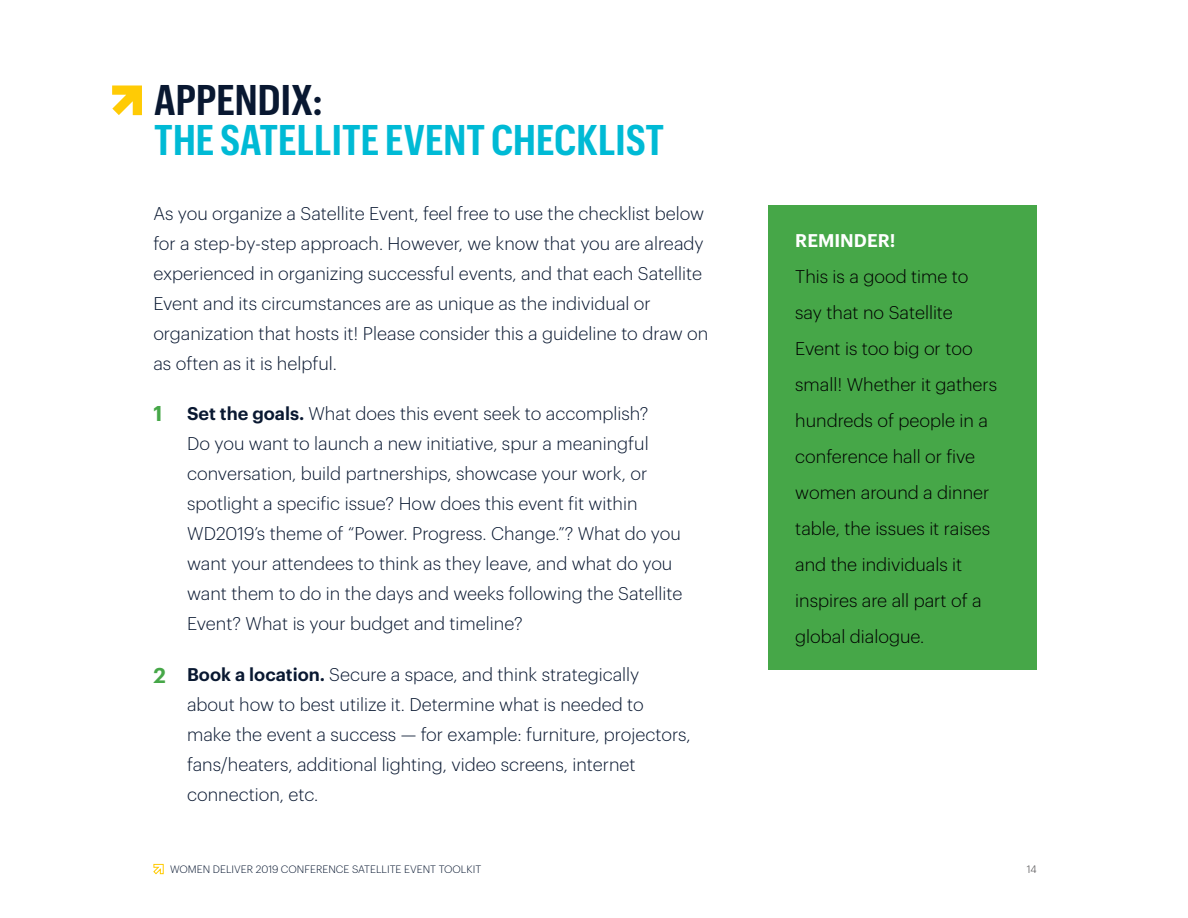
<style>
.page{position:relative;width:1188px;height:918px;background:#fff}
.page>*{position:absolute;margin:0;border:0;box-sizing:border-box;transform-origin:0 0}
.t1{font:600 42px "Graphik Cond";color:#00bad5}
.t2{font:600 42px "Graphik Cond";color:#091831}
.t3{font:600 21px "Graphik";color:#46a748}
.t4{font:300 18px/30px "Graphik";color:#091831}
.t5{font:300 18px/36px "Graphik";color:#000}
.t6{font:600 18px "Graphik";color:#fff}
.t7{font:300 10.5px "Graphik";color:#091831}
.t8{font:300 10.5px "Graphik";color:#414042}
.s1{font-weight:600}
</style>
<div class="page">
<svg style="left:153px;top:864px;width:11px;height:11px"></svg>
<svg style="left:112px;top:85px;width:30px;height:30px"></svg>
<div style="left:768px;top:205px;width:269px;height:465px;background:#46a748"></div>
<h1 class="t2" style="left:154px;top:70px;width:170px">APPENDIX:</h1>
<h1 class="t1" style="left:154px;top:110px;width:512px">THE SATELLITE EVENT CHECKLIST</h1>
<p class="t4" style="left:153px;top:197px;width:557px">As you organize a Satellite Event, feel free to use the checklist below for a step-by-step approach. However, we know that you are already experienced in organizing successful events, and that each Satellite Event and its circumstances are as unique as the individual or organization that hosts it! Please consider this a guideline to draw on as often as it is helpful.</p>
<p class="t4" style="left:187px;top:397px;width:497px"><span class="s1">Set the goals.</span> What does this event seek to accomplish?<br>Do you want to launch a new initiative, spur a meaningful conversation, build partnerships, showcase your work, or spotlight a specific issue? How does this event fit within WD2019’s theme of “Power. Progress. Change.”? What do you want your attendees to think as they leave, and what do you want them to do in the days and weeks following the Satellite Event? What is your budget and timeline?</p>
<p class="t4" style="left:187px;top:658px;width:505px"><span class="s1">Book a location.</span> Secure a space, and think strategically about how to best utilize it. Determine what is needed to make the event a success — for example: furniture, projectors, fans/heaters, additional lighting, video screens, internet connection, etc.</p>
<p class="t3" style="left:153px;top:397px;width:11px">1</p>
<p class="t3" style="left:153px;top:659px;width:14px">2</p>
<p class="t6" style="left:795px;top:227px;width:102px">REMINDER!</p>
<p class="t5" style="left:795px;top:257px;width:203px">This is a good time to say that no Satellite<br>Event is too big or too small! Whether it gathers hundreds of people in a conference hall or five women around a dinner table, the issues it raises and the individuals it inspires are all part of a global dialogue.</p>
<p class="t7" style="left:170px;top:861px;width:313px">WOMEN DELIVER 2019 CONFERENCE SATELLITE EVENT TOOLKIT</p>
<p class="t8" style="left:1027px;top:861px;width:11px">14</p>
</div>
